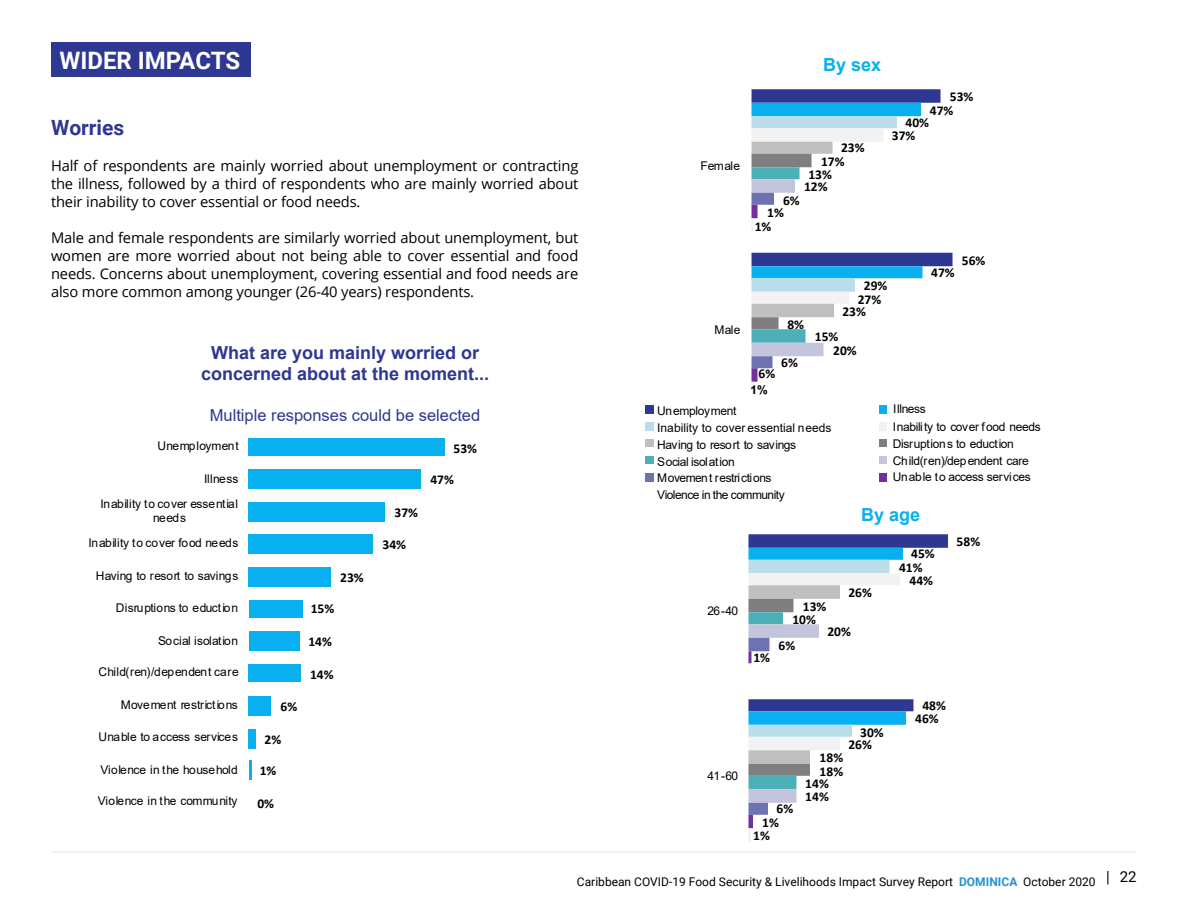
<style>
.page{position:relative;width:1188px;height:918px;background:#fff}
.page>*{position:absolute;margin:0;border:0;box-sizing:border-box;transform-origin:0 0}
.t1{font:700 24px "Roboto";color:#fff}
.t2{font:700 21px "Roboto";color:#2e3791}
.t3{font:700 18px/21px "Arial";color:#2e3791;text-align:center}
.t4{font:700 18px "Arial";color:#08b0f0}
.t5{font:16.5px "Arial";color:#2e3791}
.t6{font:15px "Roboto";color:#000}
.t7{font:14.7px/18px "Open Sans";letter-spacing:-.01em;color:#000;text-align:justify}
.t8{font:14.7px/18px "Open Sans";letter-spacing:-.01em;color:#000;text-align:justify}
.t9{font:700 13.5px/13.5px "Calibri";color:#000}
.t10{font:12px/25.5px "Arial";color:#000;text-align:right}
.t11{font:12px/16.8px "Arial";letter-spacing:-.03em;color:#000}
.t12{font:12px "Roboto";color:#000}
.t13{font:12px "Arial";letter-spacing:.03em;color:#000}
.t14{font:700 12px "Arial";color:#000}
.s1{font-weight:700;color:#2194d2}
</style>
<div class="page">
<svg style="left:1107px;top:871px;width:1px;height:13px"></svg>
<hr style="left:51px;top:852px;width:1086px;height:1px;background:#e6e7e8">
<div style="left:249px;top:438px;width:196px;height:18px;background:#08b0f0"></div>
<div style="left:249px;top:469px;width:172px;height:20px;background:#08b0f0"></div>
<div style="left:249px;top:502px;width:136px;height:20px;background:#08b0f0"></div>
<div style="left:249px;top:534px;width:124px;height:19px;background:#08b0f0"></div>
<div style="left:249px;top:567px;width:82px;height:19px;background:#08b0f0"></div>
<div style="left:249px;top:600px;width:54px;height:18px;background:#08b0f0"></div>
<div style="left:249px;top:631px;width:51px;height:20px;background:#08b0f0"></div>
<div style="left:249px;top:664px;width:52px;height:18px;background:#08b0f0"></div>
<div style="left:249px;top:696px;width:22px;height:19px;background:#08b0f0"></div>
<div style="left:249px;top:729px;width:7px;height:19px;background:#08b0f0"></div>
<hr style="left:249px;top:760px;width:3px;height:20px;background:#08b0f0">
<svg style="left:752px;top:89px;width:201px;height:304px"></svg>
<div style="left:645px;top:405px;width:9px;height:9px;background:#2e3791"></div>
<div style="left:879px;top:405px;width:8px;height:9px;background:#08b0f0"></div>
<div style="left:645px;top:422px;width:9px;height:9px;background:#b9dee9"></div>
<div style="left:645px;top:440px;width:9px;height:7px;background:#bfbfbf"></div>
<div style="left:879px;top:440px;width:8px;height:7px;background:#7f7f7f"></div>
<div style="left:645px;top:456px;width:9px;height:8px;background:#4db0b9"></div>
<div style="left:879px;top:456px;width:8px;height:8px;background:#c3c5dd"></div>
<div style="left:645px;top:473px;width:9px;height:9px;background:#6d72b1"></div>
<div style="left:879px;top:473px;width:8px;height:9px;background:#7030a0"></div>
<div style="left:748px;top:530px;width:276px;height:328px;background:#fff"></div>
<svg style="left:748px;top:534px;width:200px;height:294px"></svg>
<hr style="left:748px;top:828px;width:3px;height:14px;background:#f2f2f2">
<div style="left:51px;top:43px;width:200px;height:34px;background:#2e3791"></div>
<div style="left:879px;top:422px;width:8px;height:9px;background:#f2f2f2"></div>
<h1 class="t1" style="left:60px;top:44px;width:182px">WIDER IMPACTS</h1>
<h2 class="t2" style="left:51px;top:113px;width:75px">Worries</h2>
<p class="t8" style="left:51px;top:156px;width:529px">Half of respondents are mainly worried about unemployment or contracting the illness, followed by a third of respondents who are mainly worried about their inability to cover essential or food needs.</p>
<p class="t7" style="left:51px;top:228px;width:529px">Male and female respondents are similarly worried about unemployment, but women are more worried about not being able to cover essential and food needs. Concerns about unemployment, covering essential and food needs are also more common among younger (26-40 years) respondents.</p>
<p class="t3" style="left:201px;top:342px;width:290px">What are you mainly worried or concerned about at the moment...</p>
<p class="t5" style="left:210px;top:403px;width:272px">Multiple responses could be selected</p>
<p class="t13" style="left:157px;top:437px;width:83px">Unemployment</p>
<p class="t10" style="left:101px;top:466px;width:139px">Illness<br>Inability to cover essential</p>
<p class="t10" style="left:89px;top:505px;width:152px;text-align:left;text-indent:64px">needs<br>Inability to cover food needs</p>
<p class="t10" style="left:96px;top:563px;width:144px">Having to resort to savings</p>
<p class="t10" style="left:116px;top:595px;width:124px">Disruptions to eduction</p>
<p class="t10" style="left:158px;top:628px;width:82px">Social isolation</p>
<p class="t13" style="left:99px;top:664px;width:142px">Child(ren)/dependent care</p>
<p class="t10" style="left:121px;top:692px;width:118px">Movement restrictions</p>
<p class="t10" style="left:99px;top:724px;width:141px">Unable to access services</p>
<p class="t10" style="left:101px;top:757px;width:139px">Violence in the household</p>
<p class="t10" style="left:98px;top:788px;width:141px">Violence in the community</p>
<p class="t9" style="left:281px;top:699px;width:18px">6%</p>
<p class="t9" style="left:265px;top:732px;width:18px">2%</p>
<p class="t9" style="left:260px;top:764px;width:18px">1%</p>
<p class="t9" style="left:257px;top:797px;width:18px">0%</p>
<p class="t9" style="left:340px;top:570px;width:25px">23%</p>
<p class="t9" style="left:311px;top:602px;width:25px">15%</p>
<p class="t9" style="left:308px;top:635px;width:25px">14%</p>
<p class="t9" style="left:310px;top:668px;width:25px">14%</p>
<p class="t9" style="left:395px;top:506px;width:25px">37%</p>
<p class="t9" style="left:383px;top:537px;width:25px">34%</p>
<p class="t9" style="left:453px;top:441px;width:25px">53%</p>
<p class="t9" style="left:430px;top:473px;width:25px">47%</p>
<p class="t10" style="left:700px;top:153px;width:41px">Female</p>
<p class="t10" style="left:714px;top:317px;width:28px">Male</p>
<p class="t4" style="left:823px;top:52px;width:60px">By sex</p>
<p class="t9" style="left:841px;top:141px;width:25px">23%</p>
<p class="t9" style="left:821px;top:154px;width:25px">17%</p>
<p class="t9" style="left:808px;top:168px;width:25px">13%</p>
<p class="t9" style="left:804px;top:180px;width:25px">12%</p>
<p class="t9" style="left:783px;top:193px;width:18px">6%</p>
<p class="t9" style="left:767px;top:205px;width:18px">1%</p>
<p class="t9" style="left:755px;top:220px;width:18px">1%</p>
<p class="t9" style="left:950px;top:90px;width:25px">53%</p>
<p class="t9" style="left:930px;top:103px;width:25px">47%</p>
<p class="t9" style="left:906px;top:115px;width:25px">40%</p>
<p class="t9" style="left:892px;top:129px;width:25px">37%</p>
<p class="t9" style="left:931px;top:265px;width:25px">47%</p>
<p class="t9" style="left:962px;top:253px;width:25px">56%</p>
<p class="t9" style="left:864px;top:279px;width:25px">29%</p>
<p class="t9" style="left:858px;top:292px;width:25px">27%</p>
<p class="t9" style="left:787px;top:318px;width:18px">8%</p>
<p class="t9" style="left:781px;top:355px;width:18px">6%</p>
<p class="t9" style="left:842px;top:304px;width:25px">23%</p>
<p class="t9" style="left:815px;top:330px;width:25px">15%</p>
<p class="t9" style="left:833px;top:343px;width:25px">20%</p>
<p class="t9" style="left:759px;top:366px;width:18px">6%</p>
<p class="t14" style="left:750px;top:381px;width:19px">1%</p>
<p class="t11" style="left:657px;top:402px;width:176px">Unemployment<br>Inability to cover essential needs<br>Having to resort to savings<br>Social isolation<br>Movement restrictions<br>Violence in the community</p>
<p class="t10" style="left:708px;top:598px;width:32px">26-40</p>
<p class="t9" style="left:803px;top:599px;width:25px">13%</p>
<p class="t9" style="left:792px;top:613px;width:25px">10%</p>
<p class="t11" style="left:893px;top:400px;width:149px">Illness<br>Inability to cover food needs<br>Disruptions to eduction<br>Child(ren)/dependent care<br>Unable to access services</p>
<p class="t4" style="left:861px;top:502px;width:61px">By age</p>
<p class="t9" style="left:911px;top:547px;width:25px">45%</p>
<p class="t9" style="left:899px;top:560px;width:25px">41%</p>
<p class="t9" style="left:848px;top:586px;width:25px">26%</p>
<p class="t9" style="left:909px;top:574px;width:25px">44%</p>
<p class="t9" style="left:957px;top:535px;width:25px">58%</p>
<p class="t9" style="left:753px;top:650px;width:18px">1%</p>
<p class="t9" style="left:779px;top:638px;width:18px">6%</p>
<p class="t9" style="left:827px;top:625px;width:25px">20%</p>
<p class="t10" style="left:708px;top:763px;width:32px">41-60</p>
<p class="t9" style="left:762px;top:802px;width:33px;text-indent:14px">6%<br>1%</p>
<p class="t9" style="left:753px;top:829px;width:18px">1%</p>
<p class="t9" style="left:860px;top:725px;width:25px">30%</p>
<p class="t9" style="left:848px;top:737px;width:25px">26%</p>
<p class="t9" style="left:820px;top:751px;width:25px">18%</p>
<p class="t9" style="left:820px;top:764px;width:25px">18%</p>
<p class="t9" style="left:805px;top:776px;width:25px">14%</p>
<p class="t9" style="left:805px;top:790px;width:25px">14%</p>
<p class="t9" style="left:922px;top:698px;width:25px">48%</p>
<p class="t9" style="left:915px;top:712px;width:25px">46%</p>
<p class="t12" style="left:577px;top:873px;width:520px">Caribbean COVID-19 Food Security &amp; Livelihoods Impact Survey Report <span class="s1">DOMINICA</span> October 2020</p>
<p class="t6" style="left:1120px;top:867px;width:18px">22</p>
</div>
